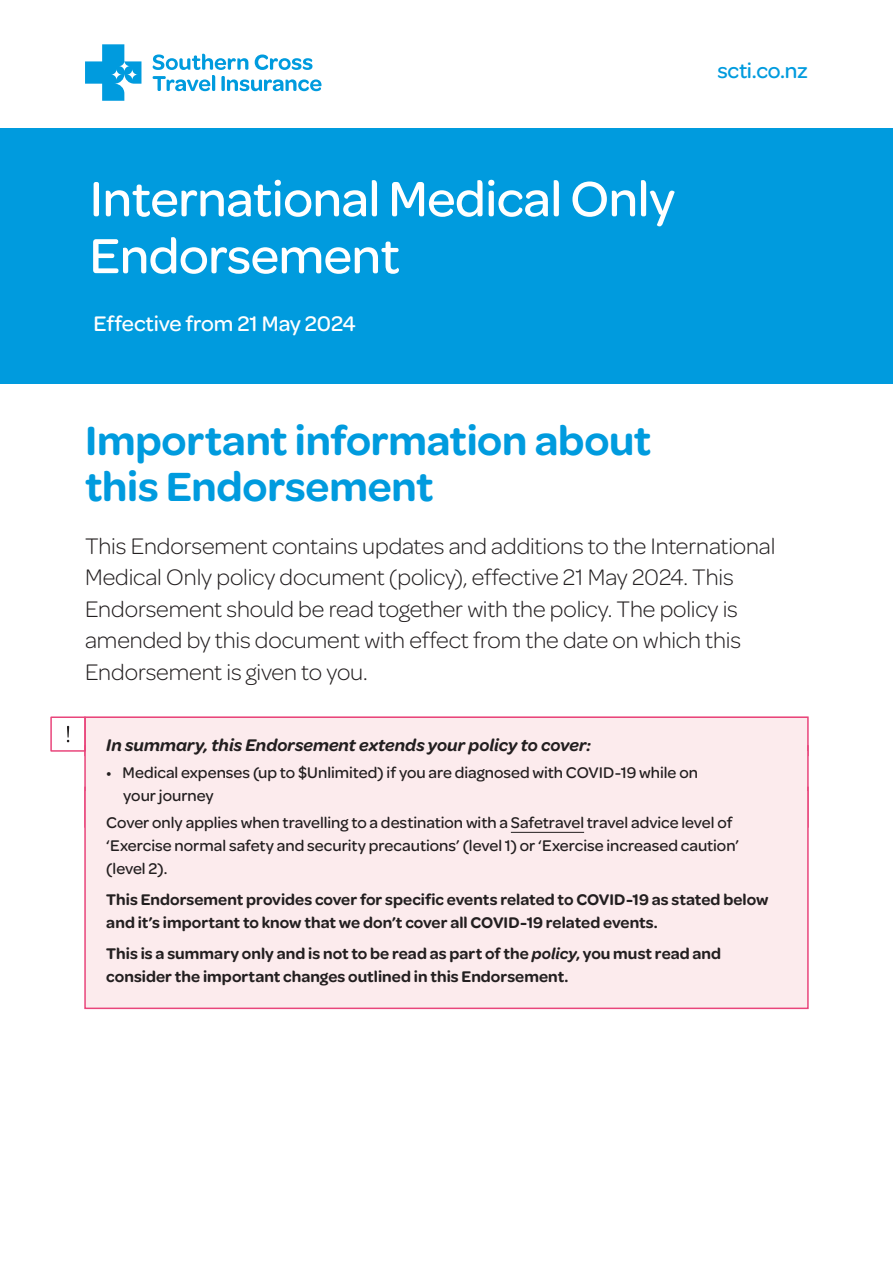
<style>
.page{position:relative;width:893px;height:1263px;background:#fff}
.page>*{position:absolute;margin:0;border:0;box-sizing:border-box;transform-origin:0 0}
.t1{font:500 52.5px/57px "Omnes";letter-spacing:-.01em;color:#fff}
.t2{font:600 43.5px/46.5px "Omnes";letter-spacing:-.005em;color:#009bde}
.Intro{font:300 24px/31.5px "Omnes";letter-spacing:-.005em;color:#231f20}
.Effective_from_date{font:500 22.5px "Omnes";letter-spacing:-.01em;color:#fff}
.Body{font:500 22.5px "Omnes";letter-spacing:-.015em;color:#009bde}
.Pullout_-_heading_pink{font:italic 600 18px "Omnes";color:#231f20}
.Pullout_-_Multiple_Para_Pink{font:600 16.5px/22.8px "Omnes";letter-spacing:.005em;color:#231f20}
.Pullout_-_Multiple_Para_Pink-2{font:500 16.5px/22.8px "Omnes";color:#231f20}
.s1{font-style:italic}
</style>
<div class="page">
<div style="left:0;top:129px;width:893px;height:255px;background:#009bde"></div>
<svg style="left:85px;top:44px;width:56px;height:57px"></svg>
<svg style="left:153px;top:54px;width:169px;height:37px"></svg>
<div style="left:85px;top:717px;width:723px;height:54px;background:#fcebed"></div>
<div style="left:84px;top:716px;width:725px;height:41px;border:2px solid #e9457b"></div>
<div style="left:85px;top:751px;width:723px;height:76px;background:#fcebed"></div>
<div style="left:85px;top:791px;width:723px;height:217px;background:#fcebed"></div>
<div style="left:84px;top:786px;width:725px;height:223px;border:2px solid #e9457b"></div>
<hr style="left:511px;top:832px;width:73px;height:1px;background:#231f20">
<div style="left:50px;top:716px;width:36px;height:36px;border:2px solid #e9457b"></div>
<svg style="left:67px;top:726px;width:2px;height:16px"></svg>
<h1 class="t1" style="left:90px;top:167px;width:587px">International Medical Only<br>Endorsement</h1>
<p class="Effective_from_date" style="left:94px;top:309px;width:264px">Effective from 21 May 2024</p>
<p class="Body" style="left:717px;top:55px;width:92px">scti.co.nz</p>
<h2 class="t2" style="left:85px;top:414px;width:568px">Important information about this Endorsement</h2>
<p class="Intro" style="left:85px;top:529px;width:692px">This Endorsement contains updates and additions to the International Medical Only policy document (policy), effective 21 May 2024. This Endorsement should be read together with the policy. The policy is amended by this document with effect from the date on which this Endorsement is given to you.</p>
<p class="Pullout_-_heading_pink" style="left:106px;top:733px;width:486px">In summary, this Endorsement extends your policy to cover:</p>
<p class="Pullout_-_Multiple_Para_Pink-2" style="left:123px;top:760px;width:576px;text-indent:-17px">• Medical expenses (up to $Unlimited) if you are diagnosed with COVID-19 while on your journey</p>
<p class="Pullout_-_Multiple_Para_Pink-2" style="left:106px;top:810px;width:634px">Cover only applies when travelling to a destination with a Safetravel travel advice level of ‘Exercise normal safety and security precautions’ (level 1) or ‘Exercise increased caution’ (level 2).</p>
<p class="Pullout_-_Multiple_Para_Pink" style="left:106px;top:887px;width:664px">This Endorsement provides cover for specific events related to COVID-19 as stated below and it’s important to know that we don’t cover all COVID-19 related events.</p>
<p class="Pullout_-_Multiple_Para_Pink" style="left:106px;top:941px;width:616px">This is a summary only and is not to be read as part of the <span class="s1">policy</span>, you must read and consider the important changes outlined in this Endorsement.</p>
</div>
